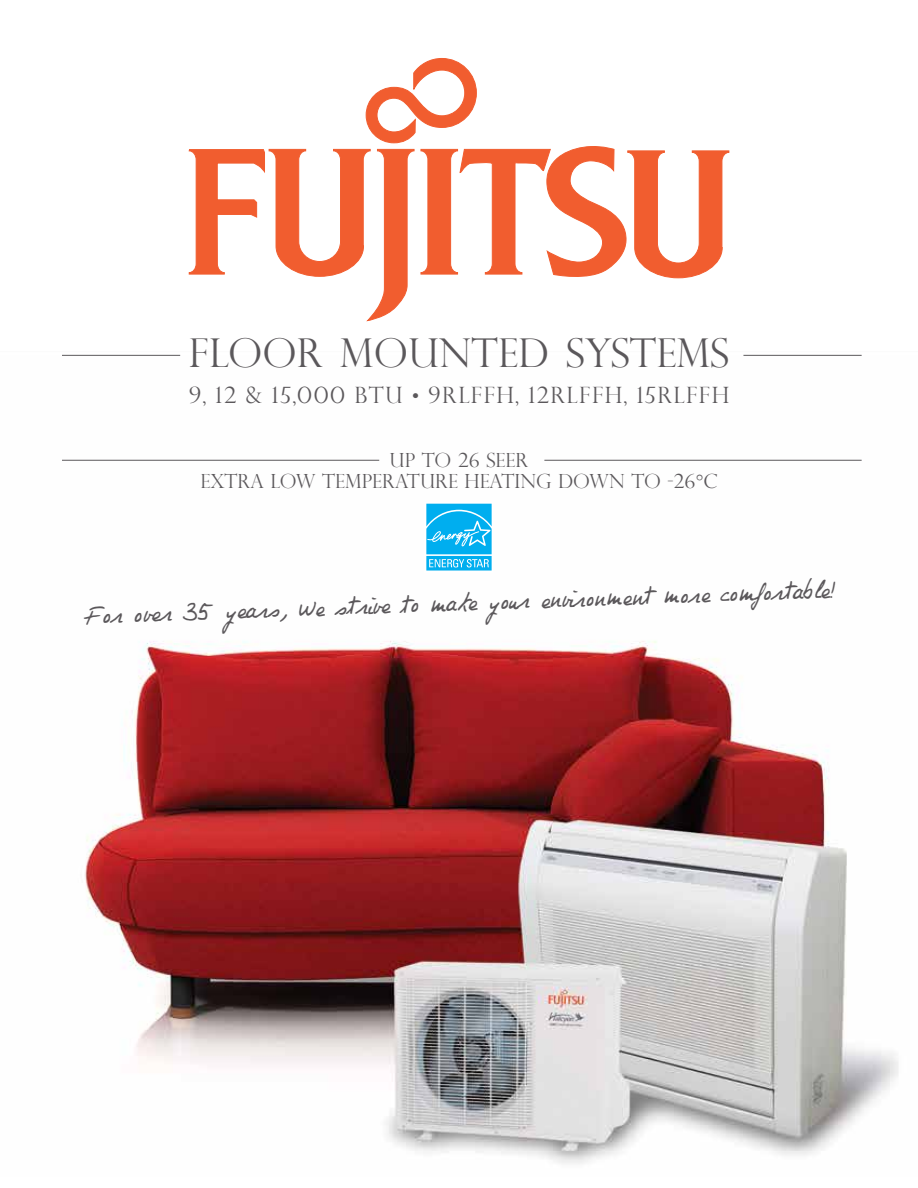
<style>
.page{position:relative;width:918px;height:1188px;background:#fff}
.page>*{position:absolute;margin:0;border:0;box-sizing:border-box;transform-origin:0 0}
.t1{font:300 39.75px "Perpetua Titling";color:#5b585b}
.t2{font:300 22.5px "Perpetua Titling";letter-spacing:.06em;color:#5b585b}
.t3{font:19.5px "Philing";color:#5b585b}
.t4{font:300 19.5px/21px "Perpetua Titling";color:#5b585b;text-align:center}
</style>
<div class="page">
<img style="left:62px;top:321px;width:836px;height:843px">
<div style="left:425px;top:502px;width:68px;height:70px;background:#ade4f9"></div>
<svg style="left:426px;top:504px;width:66px;height:67px;background:#2dbcf1"></svg>
<svg style="left:188px;top:58px;width:542px;height:263px"></svg>
<hr style="left:62px;top:460px;width:317px;height:1px;background:#5b585b">
<hr style="left:62px;top:355px;width:118px;height:1px;background:#5b585b">
<hr style="left:544px;top:460px;width:318px;height:1px;background:#5b585b">
<hr style="left:743px;top:355px;width:119px;height:1px;background:#5b585b">
<h1 class="t1" style="left:189px;top:329px;width:542px">FLOOR MOUNTED SYSTEMS</h1>
<p class="t2" style="left:189px;top:381px;width:542px">9, 12 &amp; 15,000 BTU • 9RLFFH, 12RLFFH, 15RLFFH</p>
<p class="t4" style="left:200px;top:450px;width:519px">UP TO 26 SEER<br>EXTRA LOW TEMPERATURE HEATING DOWN TO -26°C</p>
<p class="t3" style="left:84px;top:606px;width:755px;rotate:-2deg">For over 35 years, we strive to make your environment more comfortable!</p>
</div>
